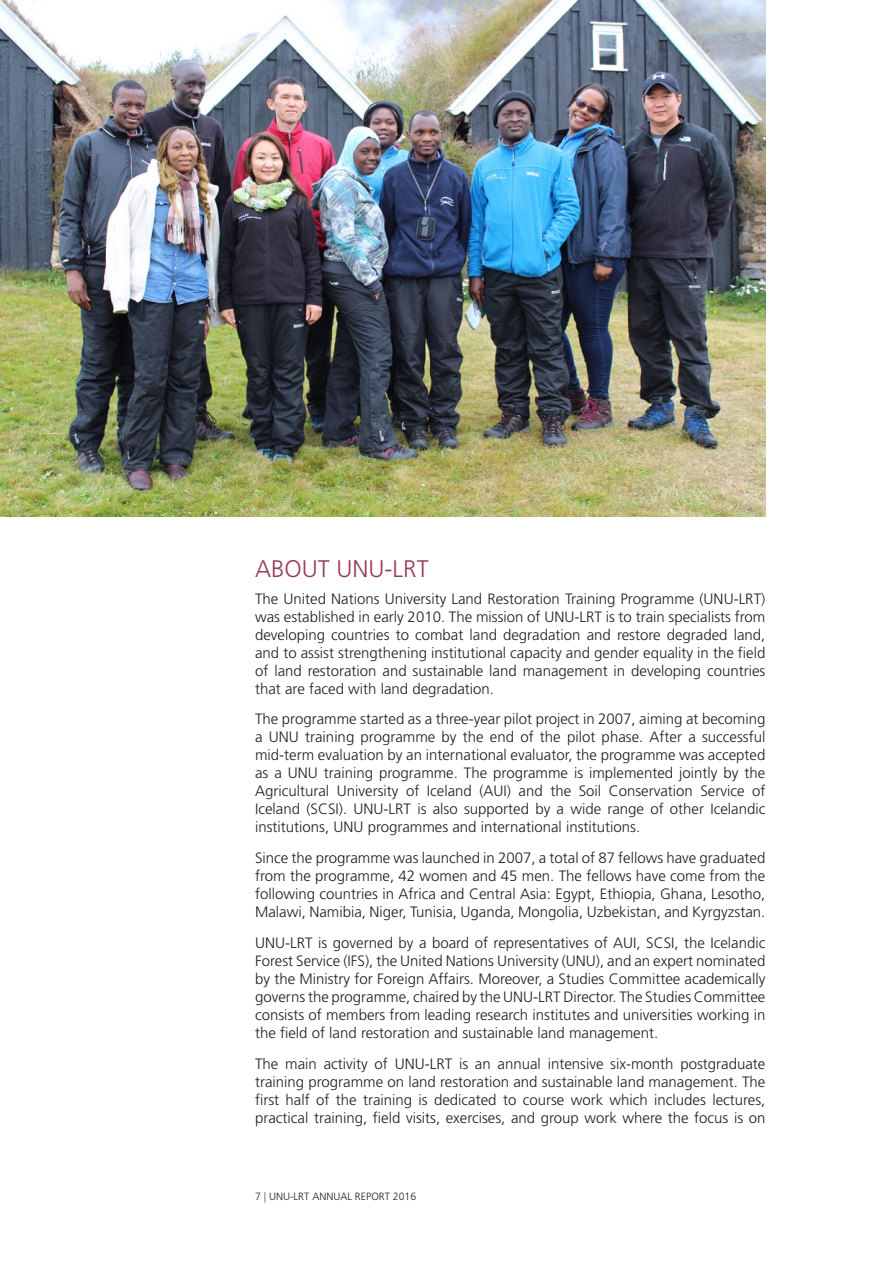
<style>
.page{position:relative;width:893px;height:1263px;background:#fff}
.page>*{position:absolute;margin:0;border:0;box-sizing:border-box;transform-origin:0 0}
.t1{font:300 24px "Frutiger LT Std";color:#963a59}
.t2{font:300 15px/18px "Frutiger LT Std";color:#221e1f;text-align:justify}
.t3{font:300 10.5px "Frutiger LT Std";color:#221e1f}
.s1{color:#963a59}
</style>
<div class="page">
<img style="left:0;top:0;width:765px;height:517px">
<h1 class="t1" style="left:255px;top:555px;width:175px">ABOUT UNU-LRT</h1>
<p class="t2" style="left:255px;top:590px;width:512px">The United Nations University Land Restoration Training Programme (UNU-LRT) was established in early 2010. The mission of UNU-LRT is to train specialists from developing countries to combat land degradation and restore degraded land, and to assist strengthening institutional capacity and gender equality in the field of land restoration and sustainable land management in developing countries that are faced with land degradation.</p>
<p class="t2" style="left:255px;top:710px;width:512px">The programme started as a three-year pilot project in 2007, aiming at becoming a UNU training programme by the end of the pilot phase. After a successful mid-term evaluation by an international evaluator, the programme was accepted as a UNU training programme. The programme is implemented jointly by the Agricultural University of Iceland (AUI) and the Soil Conservation Service of Iceland (SCSI). UNU-LRT is also supported by a wide range of other Icelandic institutions, UNU programmes and international institutions.</p>
<p class="t2" style="left:255px;top:849px;width:512px">Since the programme was launched in 2007, a total of 87 fellows have graduated from the programme, 42 women and 45 men. The fellows have come from the following countries in Africa and Central Asia: Egypt, Ethiopia, Ghana, Lesotho, Malawi, Namibia, Niger, Tunisia, Uganda, Mongolia, Uzbekistan, and Kyrgyzstan.</p>
<p class="t2" style="left:255px;top:934px;width:512px">UNU-LRT is governed by a board of representatives of AUI, SCSI, the Icelandic Forest Service (IFS), the United Nations University (UNU), and an expert nominated by the Ministry for Foreign Affairs. Moreover, a Studies Committee academically governs the programme, chaired by the UNU-LRT Director. The Studies Committee consists of members from leading research institutes and universities working in the field of land restoration and sustainable land management.</p>
<p class="t2" style="left:255px;top:1055px;width:512px">The main activity of UNU-LRT is an annual intensive six-month postgraduate training programme on land restoration and sustainable land management. The first half of the training is dedicated to course work which includes lectures, practical training, field visits, exercises, and group work where the focus is on</p>
<p class="t3" style="left:255px;top:1190px;width:163px">7 <span class="s1">|</span> UNU-LRT ANNUAL REPORT 2016</p>
</div>
